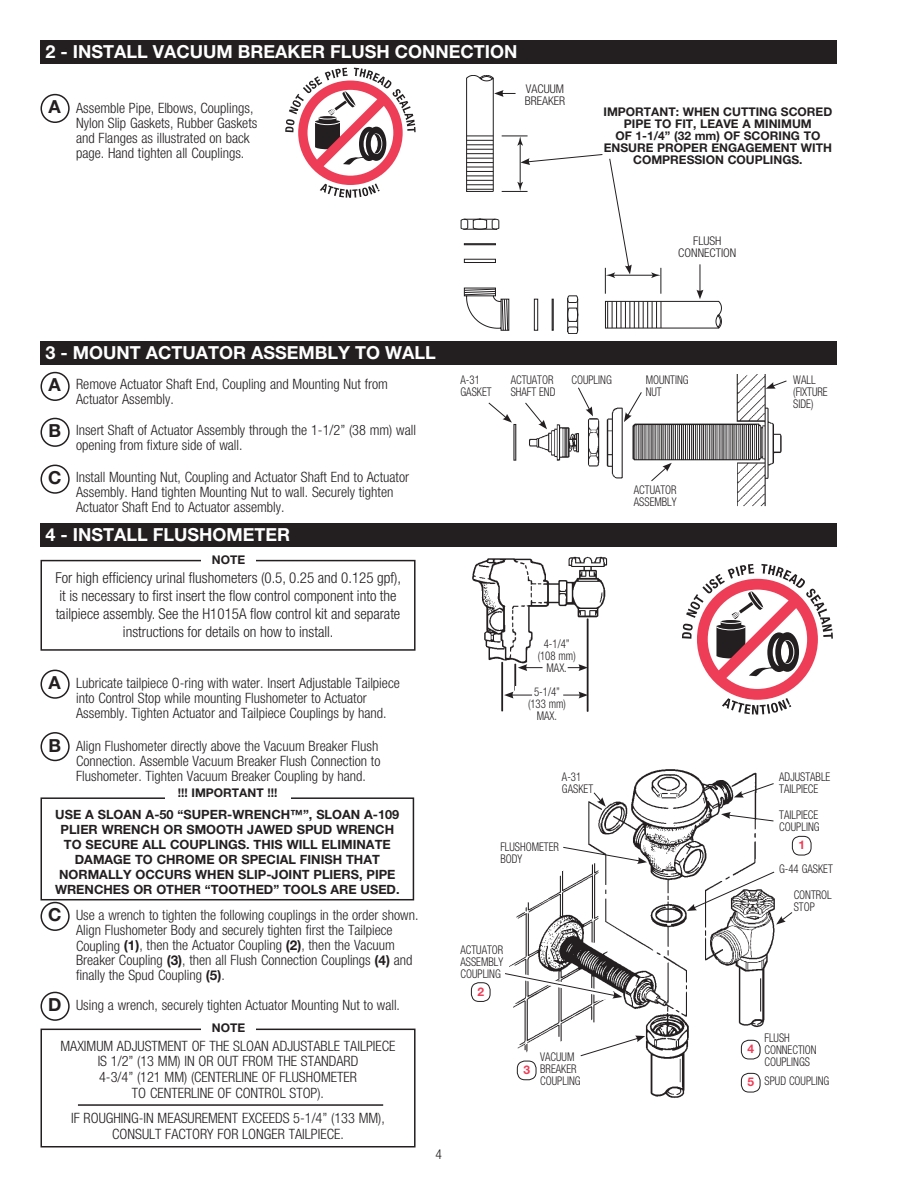
<style>
.page{position:relative;width:918px;height:1188px;background:#fff}
.page>*{position:absolute;margin:0;border:0;box-sizing:border-box;transform-origin:0 0}
.t1{font:700 18px "Helvetica Neue LT Pro";color:#fff}
.t2{font:700 18px "Helvetica Neue LT Pro";color:#231f20}
.t3{font:300 condensed 15px/18px "Helvetica Neue LT Std";color:#231f20;text-align:center}
.t4{font:300 condensed 14.25px/15px "Helvetica Neue LT Std";color:#231f20}
.t5{font:300 condensed 13.5px "Helvetica Neue LT Std";color:#231f20}
.t6{font:700 12.75px/15px "Helvetica Neue LT Pro";color:#231f20;text-align:center}
.t7{font:300 condensed 12px/12px "Helvetica Neue LT Std";color:#231f20;scale:.9 1}
.t8{font:700 12px/12px "Helvetica Neue LT Pro";color:#231f20;text-align:center}
.t9{font:300 condensed 12px/12px "Helvetica Neue LT Std";color:#231f20}
.t10{font:700 12px "Helvetica Neue LT Pro";color:#ee3d56}
.s1{font-family:"Helvetica Neue LT Pro";font-weight:700;font-stretch:normal;font-size:18px}
.s2{font-family:"Helvetica Neue LT Pro";font-weight:700;font-stretch:normal;font-size:13.5px}
</style>
<div class="page">
<div style="left:41px;top:94px;width:29px;height:29px;border:2px solid #231f20;border-radius:50%"></div>
<svg style="left:461px;top:75px;width:261px;height:259px"></svg>
<svg style="left:285px;top:68px;width:131px;height:130px"></svg>
<div style="left:41px;top:372px;width:29px;height:29px;border:2px solid #231f20;border-radius:50%"></div>
<div style="left:41px;top:418px;width:29px;height:29px;border:2px solid #231f20;border-radius:50%"></div>
<div style="left:41px;top:465px;width:29px;height:29px;border:2px solid #231f20;border-radius:50%"></div>
<img style="left:513px;top:374px;width:269px;height:133px">
<div style="left:509px;top:374px;width:54px;height:29px;background:#fff"></div>
<div style="left:570px;top:374px;width:58px;height:17px;background:#fff"></div>
<div style="left:644px;top:374px;width:52px;height:31px;background:#fff"></div>
<div style="left:632px;top:484px;width:56px;height:30px;background:#fff"></div>
<svg style="left:488px;top:402px;width:24px;height:21px"></svg>
<svg style="left:524px;top:402px;width:23px;height:27px"></svg>
<svg style="left:577px;top:387px;width:16px;height:29px"></svg>
<svg style="left:624px;top:391px;width:18px;height:31px"></svg>
<svg style="left:650px;top:463px;width:22px;height:19px"></svg>
<svg style="left:766px;top:380px;width:21px;height:9px"></svg>
<div style="left:41px;top:732px;width:29px;height:29px;border:2px solid #231f20;border-radius:50%"></div>
<div style="left:41px;top:670px;width:29px;height:29px;border:2px solid #231f20;border-radius:50%"></div>
<div style="left:40px;top:1029px;width:376px;height:119px;border:2px solid #231f20"></div>
<div style="left:201px;top:1022px;width:55px;height:18px;background:#fff"></div>
<hr style="left:78px;top:1104px;width:305px;height:2px;background:#231f20">
<svg style="left:682px;top:564px;width:151px;height:151px"></svg>
<div style="left:41px;top:902px;width:29px;height:29px;border:2px solid #231f20;border-radius:50%"></div>
<img style="left:472px;top:556px;width:136px;height:156px">
<div style="left:515px;top:686px;width:64px;height:41px;background:#fff"></div>
<svg style="left:504px;top:692px;width:28px;height:7px"></svg>
<svg style="left:563px;top:692px;width:25px;height:7px"></svg>
<div style="left:533px;top:638px;width:48px;height:40px;background:#fff"></div>
<svg style="left:518px;top:664px;width:25px;height:7px"></svg>
<svg style="left:568px;top:664px;width:20px;height:7px"></svg>
<img style="left:509px;top:769px;width:266px;height:329px">
<div style="left:560px;top:770px;width:43px;height:30px;background:#fff"></div>
<div style="left:539px;top:1051px;width:51px;height:42px;background:#fff"></div>
<div style="left:499px;top:841px;width:64px;height:29px;background:#fff"></div>
<svg style="left:593px;top:792px;width:13px;height:15px"></svg>
<svg style="left:734px;top:783px;width:41px;height:15px"></svg>
<svg style="left:721px;top:812px;width:53px;height:10px"></svg>
<svg style="left:687px;top:871px;width:106px;height:54px"></svg>
<svg style="left:580px;top:1036px;width:65px;height:21px"></svg>
<svg style="left:505px;top:967px;width:117px;height:34px"></svg>
<svg style="left:563px;top:846px;width:84px;height:18px"></svg>
<div style="left:41px;top:992px;width:29px;height:29px;border:2px solid #231f20;border-radius:50%"></div>
<div style="left:792px;top:836px;width:19px;height:19px;border:1px solid #231f20;border-radius:8px"></div>
<div style="left:741px;top:1073px;width:19px;height:19px;border:1px solid #231f20;border-radius:8px"></div>
<div style="left:741px;top:1040px;width:19px;height:19px;border:1px solid #231f20;border-radius:8px"></div>
<div style="left:517px;top:1061px;width:19px;height:19px;border:1px solid #231f20;border-radius:8px"></div>
<div style="left:471px;top:982px;width:19px;height:20px;border:1px solid #231f20;border-radius:7px"></div>
<div style="left:763px;top:1032px;width:74px;height:39px;background:#fff"></div>
<div style="left:763px;top:1075px;width:74px;height:17px;background:#fff"></div>
<div style="left:40px;top:40px;width:797px;height:24px;background:#231f20"></div>
<div style="left:40px;top:523px;width:797px;height:23px;background:#231f20"></div>
<div style="left:40px;top:341px;width:797px;height:24px;background:#231f20"></div>
<div style="left:40px;top:797px;width:374px;height:103px;border:2px solid #231f20"></div>
<div style="left:165px;top:787px;width:125px;height:20px;background:#fff"></div>
<div style="left:40px;top:560px;width:376px;height:91px;border:2px solid #231f20"></div>
<div style="left:201px;top:554px;width:55px;height:17px;background:#fff"></div>
<p class="t1" style="left:45px;top:41px;width:474px">2 - INSTALL VACUUM BREAKER FLUSH CONNECTION</p>
<p class="t9" style="left:525px;top:83px;width:42px">VACUUM<br>BREAKER</p>
<p class="t4" style="left:76px;top:100px;width:183px;text-indent:-28px"><span class="s1">A</span> Assemble Pipe, Elbows, Couplings, Nylon Slip Gaskets, Rubber Gaskets and Flanges as illustrated on back page. Hand tighten all Couplings.</p>
<p class="t8" style="left:604px;top:105px;width:230px">IMPORTANT: WHEN CUTTING SCORED<br>PIPE TO FIT, LEAVE A MINIMUM<br>OF 1-1/4” (32 mm) OF SCORING TO<br>ENSURE PROPER ENGAGEMENT WITH<br>COMPRESSION COUPLINGS.</p>
<p class="t9" style="left:678px;top:235px;width:59px;text-align:center">FLUSH<br>CONNECTION</p>
<p class="t1" style="left:45px;top:342px;width:392px">3 - MOUNT ACTUATOR ASSEMBLY TO WALL</p>
<p class="t2" style="left:49px;top:374px;width:14px">A</p>
<p class="t4" style="left:76px;top:377px;width:313px">Remove Actuator Shaft End, Coupling and Mounting Nut from<br>Actuator Assembly.</p>
<p class="t2" style="left:48px;top:420px;width:14px">B</p>
<p class="t4" style="left:76px;top:423px;width:341px">Insert Shaft of Actuator Assembly through the 1-1/2” (38 mm) wall opening from fixture side of wall.</p>
<p class="t2" style="left:48px;top:467px;width:15px">C</p>
<p class="t4" style="left:76px;top:469px;width:334px">Install Mounting Nut, Coupling and Actuator Shaft End to Actuator<br>Assembly. Hand tighten Mounting Nut to wall. Securely tighten<br>Actuator Shaft End to Actuator assembly.</p>
<p class="t1" style="left:45px;top:523px;width:246px">4 - INSTALL FLUSHOMETER</p>
<p class="t8" style="left:212px;top:553px;width:35px">NOTE</p>
<p class="t3" style="left:55px;top:568px;width:347px">For high efficiency urinal flushometers (0.5, 0.25 and 0.125 gpf), it is necessary to first insert the flow control component into the tailpiece assembly. See the H1015A flow control kit and separate instructions for details on how to install.</p>
<p class="t4" style="left:76px;top:676px;width:325px;text-indent:-28px"><span class="s1">A</span> Lubricate tailpiece O-ring with water. Insert Adjustable Tailpiece into Control Stop while mounting Flushometer to Actuator<br>Assembly. Tighten Actuator and Tailpiece Couplings by hand.</p>
<p class="t4" style="left:76px;top:738px;width:306px;text-indent:-28px"><span class="s1">B</span> Align Flushometer directly above the Vacuum Breaker Flush<br>Connection. Assemble Vacuum Breaker Flush Connection to<br>Flushometer. Tighten Vacuum Breaker Coupling by hand.</p>
<p class="t8" style="left:178px;top:787px;width:101px">!!! IMPORTANT !!!</p>
<p class="t6" style="left:55px;top:806px;width:346px">USE A SLOAN A-50 “SUPER-WRENCH™”, SLOAN A-109<br>PLIER WRENCH OR SMOOTH JAWED SPUD WRENCH TO SECURE ALL COUPLINGS. THIS WILL ELIMINATE DAMAGE TO CHROME OR SPECIAL FINISH THAT NORMALLY OCCURS WHEN SLIP-JOINT PLIERS, PIPE WRENCHES OR OTHER “TOOTHED” TOOLS ARE USED.</p>
<p class="t4" style="left:76px;top:908px;width:344px;text-indent:-28px"><span class="s1">C</span> Use a wrench to tighten the following couplings in the order shown.<br>Align Flushometer Body and securely tighten first the Tailpiece Coupling <span class="s2">(1)</span>, then the Actuator Coupling <span class="s2">(2)</span>, then the Vacuum Breaker Coupling <span class="s2">(3)</span>, then all Flush Connection Couplings <span class="s2">(4)</span> and finally the Spud Coupling <span class="s2">(5)</span>.</p>
<p class="t4" style="left:48px;top:998px;width:354px"><span class="s1">D</span> Using a wrench, securely tighten Actuator Mounting Nut to wall.</p>
<p class="t8" style="left:212px;top:1022px;width:35px">NOTE</p>
<p class="t4" style="left:60px;top:1038px;width:337px;line-height:15.8px;text-align:center">MAXIMUM ADJUSTMENT OF THE SLOAN ADJUSTABLE TAILPIECE IS 1/2” (13 MM) IN OR OUT FROM THE STANDARD<br>4-3/4” (121 MM) (CENTERLINE OF FLUSHOMETER<br>TO CENTERLINE OF CONTROL STOP).</p>
<p class="t4" style="left:71px;top:1110px;width:315px;line-height:15.8px;text-align:center">IF ROUGHING-IN MEASUREMENT EXCEEDS 5-1/4” (133 MM),<br>CONSULT FACTORY FOR LONGER TAILPIECE.</p>
<p class="t5" style="left:435px;top:1146px;width:8px">4</p>
<p class="t7" style="left:460px;top:374px;width:36px">A-31<br>GASKET</p>
<p class="t7" style="left:511px;top:374px;width:51px">ACTUATOR<br>SHAFT END</p>
<p class="t7" style="left:571px;top:374px;width:46px">COUPLING</p>
<p class="t7" style="left:646px;top:374px;width:49px">MOUNTING<br>NUT</p>
<p class="t7" style="left:538px;top:638px;width:44px;text-align:center">4-1/4” (108 mm)<br>MAX.</p>
<p class="t7" style="left:528px;top:686px;width:44px;text-align:center">5-1/4” (133 mm)<br>MAX.</p>
<p class="t7" style="left:634px;top:483px;width:49px">ACTUATOR<br>ASSEMBLY</p>
<p class="t7" style="left:793px;top:373px;width:40px">WALL (FIXTURE<br>SIDE)</p>
<p class="t7" style="left:562px;top:770px;width:36px">A-31<br>GASKET</p>
<p class="t7" style="left:779px;top:770px;width:58px">ADJUSTABLE<br>TAILPIECE</p>
<p class="t7" style="left:779px;top:809px;width:46px">TAILPIECE<br>COUPLING</p>
<p class="t7" style="left:779px;top:856px;width:61px;line-height:25.3px;text-align:right">G-44 GASKET<br>CONTROL</p>
<p class="t7" style="left:794px;top:900px;width:25px">STOP</p>
<p class="t10" style="left:798px;top:838px;width:8px">1</p>
<p class="t7" style="left:500px;top:840px;width:67px">FLUSHOMETER<br>BODY</p>
<p class="t7" style="left:460px;top:944px;width:49px;text-align:justify">ACTUATOR ASSEMBLY COUPLING</p>
<p class="t10" style="left:477px;top:984px;width:8px">2</p>
<p class="t10" style="left:523px;top:1062px;width:8px">3</p>
<p class="t7" style="left:540px;top:1051px;width:46px">VACUUM<br>BREAKER<br>COUPLING</p>
<p class="t10" style="left:747px;top:1042px;width:8px">4</p>
<p class="t10" style="left:747px;top:1075px;width:8px">5</p>
<p class="t7" style="left:764px;top:1031px;width:59px">FLUSH<br>CONNECTION<br>COUPLINGS</p>
<p class="t7" style="left:765px;top:1075px;width:73px">SPUD COUPLING</p>
</div>
